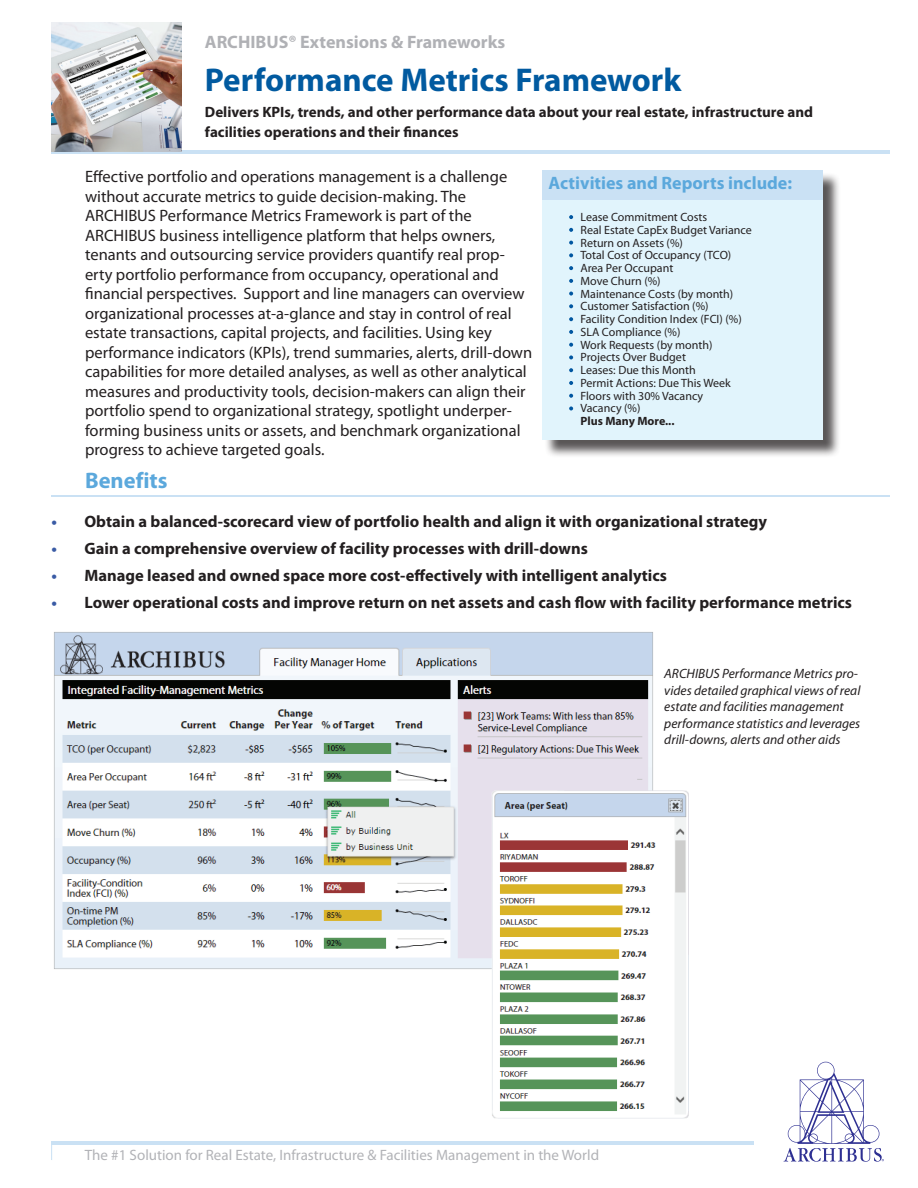
<style>
.page{position:relative;width:918px;height:1188px;background:#fff}
.page>*{position:absolute;margin:0;border:0;box-sizing:border-box;transform-origin:0 0}
.t1{font:700 33px "Myriad Pro";color:#015aa0}
.t2{font:700 22.5px "Myriad Pro";color:#5ba8dc}
.t3{font:700 18px "Myriad Pro";color:#b0b1b5}
.t4{font:700 18px "Myriad Pro";color:#5ba8dc}
.t5{font:16.5px/19.5px "Myriad Pro";color:#231f20}
.t6{font:700 16.5px "Myriad Pro";color:#231f20}
.t7{font:700 15px/19.5px "Myriad Pro";color:#231f20}
.t8{font:15px "Myriad Pro";color:#b2b3b7}
.t9{font:italic 13.5px/16.5px "Myriad Pro";color:#231f20}
.t10{font:12px/12.8px "Myriad Pro";color:#231f20}
.t11{font:700 12px "Myriad Pro";color:#231f20}
.s1{color:#3a5ba5}
</style>
<div class="page">
<hr style="left:51px;top:151px;width:839px;height:3px;background:#cae1f4">
<hr style="left:52px;top:1142px;width:702px;height:3px;background:#cae1f4">
<svg style="left:784px;top:1062px;width:100px;height:100px"></svg>
<svg style="left:51px;top:1142px;width:1px;height:18px"></svg>
<div style="left:544px;top:172px;width:297px;height:286px;background:#231f20;opacity:.75"></div>
<div style="left:542px;top:170px;width:280px;height:270px;background:#e1f4fc"></div>
<div style="left:542px;top:170px;width:280px;height:30px;background:#cae1f4"></div>
<svg style="left:569px;top:241px;width:4px;height:4px"></svg>
<svg style="left:569px;top:279px;width:4px;height:4px"></svg>
<svg style="left:569px;top:228px;width:4px;height:4px"></svg>
<svg style="left:569px;top:253px;width:4px;height:4px"></svg>
<svg style="left:569px;top:215px;width:4px;height:4px"></svg>
<svg style="left:569px;top:266px;width:4px;height:4px"></svg>
<svg style="left:569px;top:292px;width:4px;height:4px"></svg>
<svg style="left:569px;top:304px;width:4px;height:4px"></svg>
<hr style="left:51px;top:495px;width:839px;height:2px;background:#cae1f4">
<svg style="left:569px;top:355px;width:4px;height:4px"></svg>
<svg style="left:569px;top:394px;width:4px;height:4px"></svg>
<svg style="left:569px;top:343px;width:4px;height:4px"></svg>
<svg style="left:569px;top:368px;width:4px;height:4px"></svg>
<svg style="left:569px;top:330px;width:4px;height:4px"></svg>
<svg style="left:569px;top:381px;width:4px;height:4px"></svg>
<svg style="left:569px;top:317px;width:4px;height:4px"></svg>
<img style="left:51px;top:22px;width:130px;height:130px">
<svg style="left:569px;top:406px;width:4px;height:4px"></svg>
<img style="left:54px;top:632px;width:599px;height:337px">
<img style="left:489px;top:790px;width:200px;height:329px">
<p class="t3" style="left:205px;top:30px;width:302px">ARCHIBUS® Extensions &amp; Frameworks</p>
<h1 class="t1" style="left:205px;top:59px;width:478px">Performance Metrics Framework</h1>
<p class="t7" style="left:205px;top:102px;width:610px">Delivers KPIs, trends, and other performance data about your real estate, infrastructure and facilities operations and their finances</p>
<p class="t5" style="left:85px;top:167px;width:449px">Effective portfolio and operations management is a challenge without accurate metrics to guide decision-making. The ARCHIBUS Performance Metrics Framework is part of the ARCHIBUS business intelligence platform that helps owners, tenants and outsourcing service providers quantify real prop&shy;erty portfolio performance from occupancy, operational and financial perspectives. Support and line managers can overview organizational processes at-a-glance and stay in control of real estate transactions, capital projects, and facilities. Using key performance indicators (KPIs), trend summaries, alerts, drill-down capabilities for more detailed analyses, as well as other analytical measures and productivity tools, decision-makers can align their portfolio spend to organizational strategy, spotlight underper&shy;forming business units or assets, and benchmark organizational progress to achieve targeted goals.</p>
<h2 class="t2" style="left:85px;top:466px;width:84px">Benefits</h2>
<p class="t4" style="left:549px;top:171px;width:245px">Activities and Reports include:</p>
<p class="t10" style="left:581px;top:211px;width:173px">Lease Commitment Costs<br>Real Estate CapEx Budget Variance<br>Return on Assets (%)<br>Total Cost of Occupancy (TCO)<br>Area Per Occupant<br>Move Churn (%)<br>Maintenance Costs (by month)<br>Customer Satisfaction (%)<br>Facility Condition Index (FCI) (%)<br>SLA Compliance (%)<br>Work Requests (by month)<br>Projects Over Budget<br>Leases: Due this Month<br>Permit Actions: Due This Week<br>Floors with 30% Vacancy<br>Vacancy (%)</p>
<p class="t11" style="left:581px;top:413px;width:96px">Plus Many More...</p>
<p class="t6" style="left:51px;top:511px;width:717px"><span class="s1">•</span> Obtain a balanced-scorecard view of portfolio health and align it with organizational strategy</p>
<p class="t6" style="left:51px;top:538px;width:538px"><span class="s1">•</span> Gain a comprehensive overview of facility processes with drill-downs</p>
<p class="t6" style="left:51px;top:565px;width:617px"><span class="s1">•</span> Manage leased and owned space more cost-effectively with intelligent analytics</p>
<p class="t6" style="left:51px;top:592px;width:802px"><span class="s1">•</span> Lower operational costs and improve return on net assets and cash flow with facility performance metrics</p>
<p class="t9" style="left:664px;top:666px;width:198px">ARCHIBUS Performance Metrics pro&shy;vides detailed graphical views of real estate and facilities management performance statistics and leverages drill-downs, alerts and other aids</p>
<p class="t8" style="left:85px;top:1145px;width:516px">The #1 Solution for Real Estate, Infrastructure &amp; Facilities Management in the World</p>
</div>
